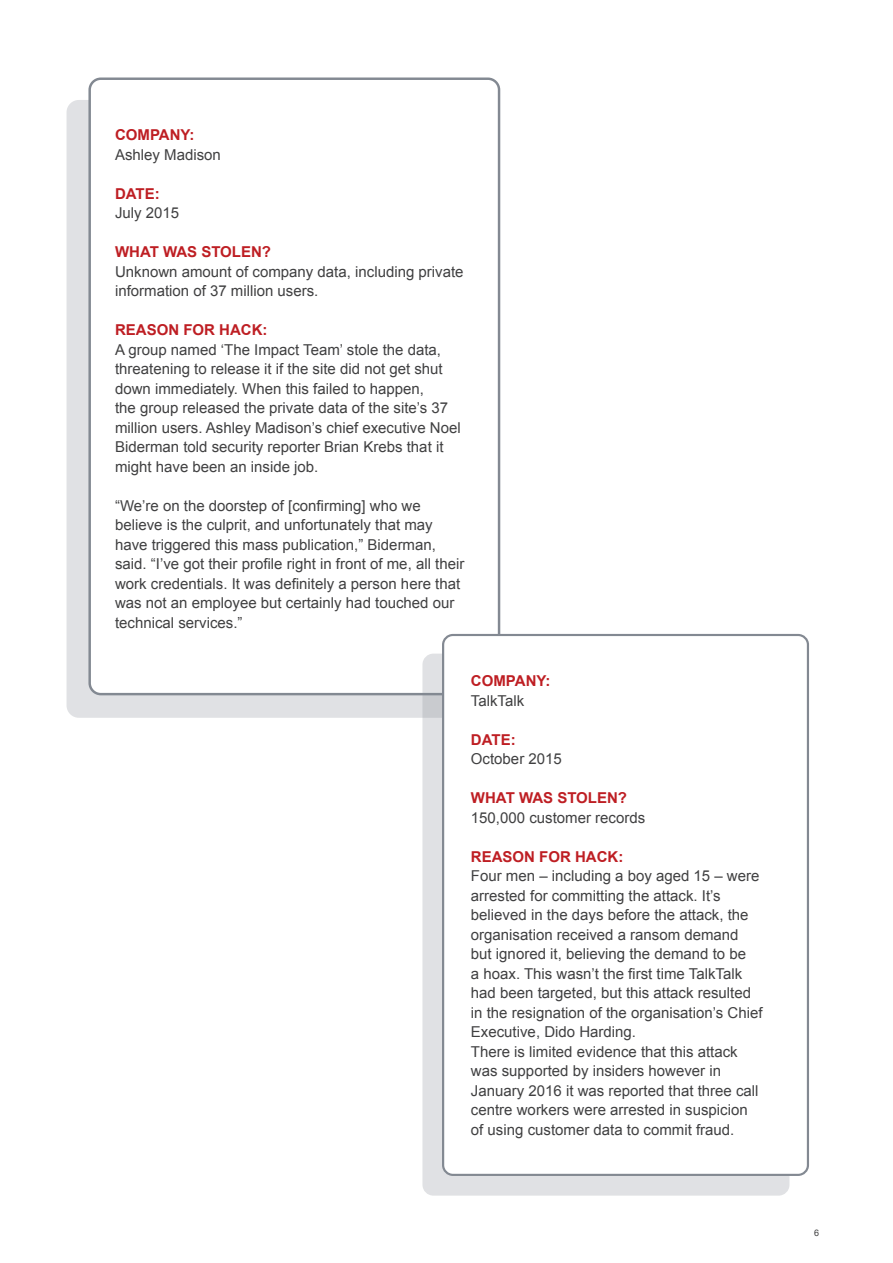
<style>
.page{position:relative;width:893px;height:1263px;background:#fff}
.page>*{position:absolute;margin:0;border:0;box-sizing:border-box;transform-origin:0 0}
.t1{font:15px/19.5px "Arial";color:#404041}
.t2{font:700 15px "Arial";color:#be1e23}
.t3{font:9px "Arial";color:#404041}
</style>
<div class="page">
<div style="left:68px;top:101px;width:409px;height:615px;background:#e0e1e4;border-radius:11px"></div>
<div style="left:90px;top:79px;width:409px;height:615px;background:#fff;border-radius:11px"></div>
<div style="left:88px;top:77px;width:412px;height:618px;border:2px solid #838992;border-radius:11px"></div>
<div style="left:424px;top:655px;width:364px;height:539px;background:#e0e1e4;border-radius:10px"></div>
<div style="left:443px;top:635px;width:365px;height:540px;background:#fff;border-radius:10px"></div>
<div style="left:442px;top:634px;width:367px;height:542px;border:2px solid #838992;border-radius:10px"></div>
<p class="t2" style="left:115px;top:129px;width:81px">COMPANY:</p>
<p class="t1" style="left:115px;top:146px;width:107px">Ashley Madison</p>
<p class="t2" style="left:115px;top:188px;width:46px">DATE:</p>
<p class="t1" style="left:115px;top:205px;width:66px">July 2015</p>
<p class="t2" style="left:115px;top:246px;width:158px">WHAT WAS STOLEN?</p>
<p class="t1" style="left:115px;top:263px;width:350px">Unknown amount of company data, including private information of 37 million users.</p>
<p class="t2" style="left:115px;top:324px;width:154px">REASON FOR HACK:</p>
<p class="t1" style="left:115px;top:341px;width:347px">A group named ‘The Impact Team’ stole the data, threatening to release it if the site did not get shut down immediately. When this failed to happen,<br>the group released the private data of the site’s 37 million users. Ashley Madison’s chief executive Noel Biderman told security reporter Brian Krebs that it might have been an inside job.</p>
<p class="t1" style="left:115px;top:496px;width:351px">“We’re on the doorstep of [confirming] who we believe is the culprit, and unfortunately that may have triggered this mass publication,” Biderman, said. “I’ve got their profile right in front of me, all their work credentials. It was definitely a person here that was not an employee but certainly had touched our technical services.”</p>
<p class="t2" style="left:471px;top:675px;width:81px">COMPANY:</p>
<p class="t1" style="left:471px;top:692px;width:55px">TalkTalk</p>
<p class="t2" style="left:471px;top:734px;width:46px">DATE:</p>
<p class="t1" style="left:471px;top:751px;width:92px">October 2015</p>
<p class="t2" style="left:471px;top:792px;width:158px">WHAT WAS STOLEN?</p>
<p class="t1" style="left:471px;top:809px;width:176px">150,000 customer records</p>
<p class="t2" style="left:471px;top:851px;width:154px">REASON FOR HACK:</p>
<p class="t1" style="left:471px;top:868px;width:293px">Four men – including a boy aged 15 – were arrested for committing the attack. It’s believed in the days before the attack, the organisation received a ransom demand but ignored it, believing the demand to be<br>a hoax. This wasn’t the first time TalkTalk had been targeted, but this attack resulted in the resignation of the organisation’s Chief Executive, Dido Harding.<br>There is limited evidence that this attack was supported by insiders however in January 2016 it was reported that three call centre workers were arrested in suspicion of using customer data to commit fraud.</p>
<p class="t3" style="left:814px;top:1230px;width:7px">6</p>
</div>
